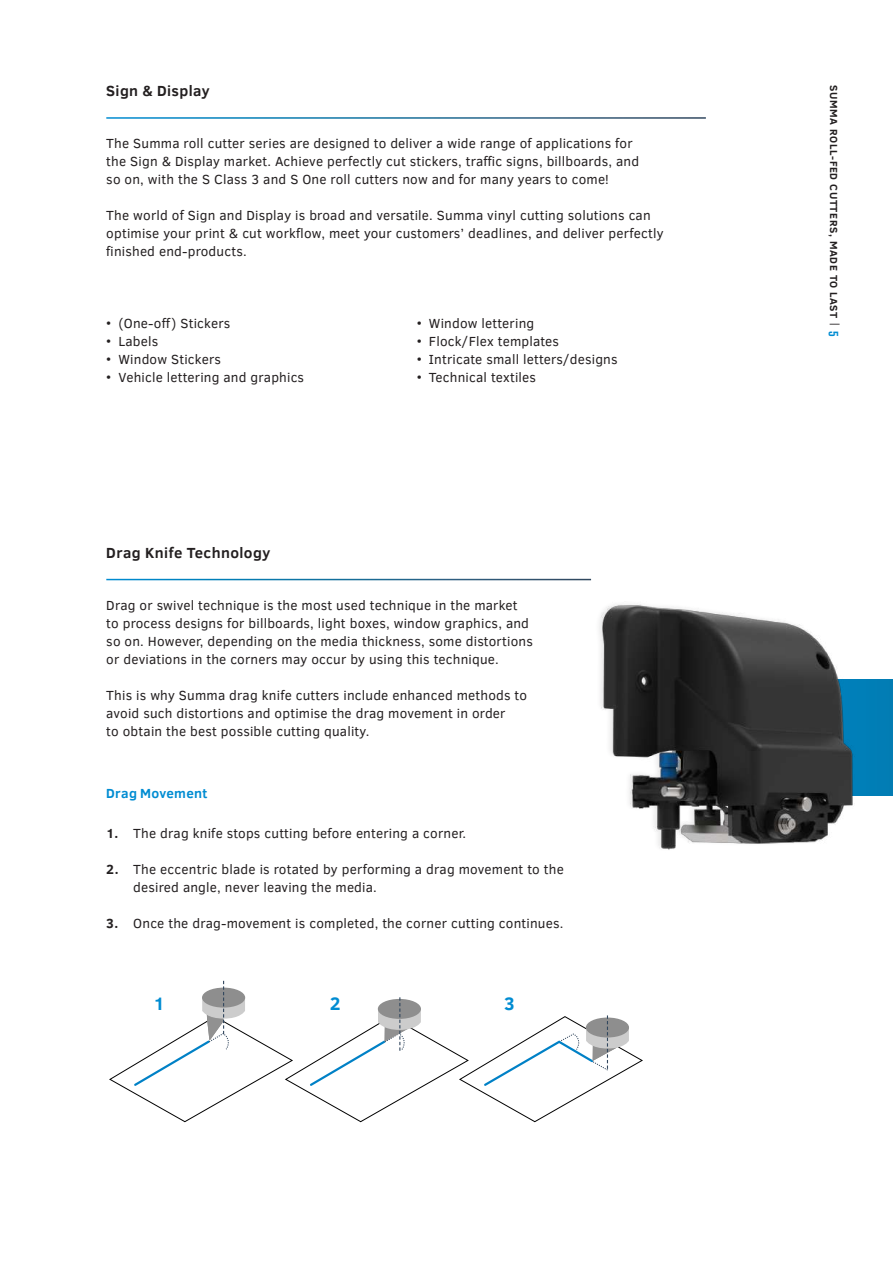
<style>
.page{position:relative;width:893px;height:1263px;background:#fff}
.page>*{position:absolute;margin:0;border:0;box-sizing:border-box;transform-origin:0 0}
.t1{font:700 18.45px "Clear Sans";color:#008cd2}
.t2{font:700 15px "Clear Sans";letter-spacing:.03em;color:#231f20}
.t3{font:13.5px/18px "Clear Sans";letter-spacing:.015em;color:#231f20}
.t4{font:700 13.5px "Clear Sans";letter-spacing:.02em;color:#008cd2}
.t5{font:700 10.5px "Clear Sans";letter-spacing:.06em;color:#231f20}
.s1{font-weight:700}
.s2{font-weight:400}
.s3{font-family:"Rift";font-size:13.5px;color:#008cd2}
</style>
<div class="page">
<div style="left:699px;top:679px;width:194px;height:116px;background:#017eb6"></div>
<img style="left:591px;top:579px;width:269px;height:271px">
<svg style="left:109px;top:980px;width:534px;height:142px"></svg>
<p class="t2" style="left:106px;top:80px;width:105px">Sign &amp; Display</p>
<p class="t3" style="left:106px;top:134px;width:534px">The Summa roll cutter series are designed to deliver a wide range of applications for the Sign &amp; Display market. Achieve perfectly cut stickers, traffic signs, billboards, and so on, with the S Class 3 and S One roll cutters now and for many years to come!</p>
<p class="t3" style="left:106px;top:206px;width:559px">The world of Sign and Display is broad and versatile. Summa vinyl cutting solutions can optimise your print &amp; cut workflow, meet your customers’ deadlines, and deliver perfectly finished end-products.</p>
<p class="t3" style="left:106px;top:314px;width:125px">• (One-off) Stickers</p>
<p class="t3" style="left:106px;top:332px;width:54px">• Labels</p>
<p class="t3" style="left:106px;top:350px;width:116px">• Window Stickers</p>
<p class="t3" style="left:106px;top:368px;width:199px">• Vehicle lettering and graphics</p>
<p class="t3" style="left:417px;top:314px;width:119px">• Window lettering</p>
<p class="t3" style="left:417px;top:332px;width:144px">• Flock/Flex templates</p>
<p class="t3" style="left:417px;top:350px;width:202px">• Intricate small letters/designs</p>
<p class="t3" style="left:417px;top:368px;width:121px">• Technical textiles</p>
<p class="t2" style="left:106px;top:541px;width:166px">Drag Knife Technology</p>
<p class="t3" style="left:106px;top:596px;width:428px">Drag or swivel technique is the most used technique in the market to process designs for billboards, light boxes, window graphics, and so on. However, depending on the media thickness, some distortions or deviations in the corners may occur by using this technique.</p>
<p class="t3" style="left:106px;top:686px;width:422px">This is why Summa drag knife cutters include enhanced methods to avoid such distortions and optimise the drag movement in order<br>to obtain the best possible cutting quality.</p>
<p class="t4" style="left:106px;top:783px;width:103px">Drag Movement</p>
<p class="t3" style="left:106px;top:824px;width:361px"><span class="s1">1.</span> The drag knife stops cutting before entering a corner.</p>
<p class="t3" style="left:133px;top:860px;width:432px;text-indent:-27px"><span class="s1">2.</span> The eccentric blade is rotated by performing a drag movement to the desired angle, never leaving the media.</p>
<p class="t3" style="left:106px;top:914px;width:459px"><span class="s1">3.</span> Once the drag-movement is completed, the corner cutting continues.</p>
<h1 class="t1" style="left:153px;top:990px;width:13px">1</h1>
<h1 class="t1" style="left:330px;top:990px;width:12px">2</h1>
<h1 class="t1" style="left:504px;top:990px;width:12px">3</h1>
<p class="t5" style="left:842px;top:85px;width:253px;rotate:90deg">Summa ROLL-Fed cutters, made to LAST <span class="s2">|</span> <span class="s3">5</span></p>
</div>
